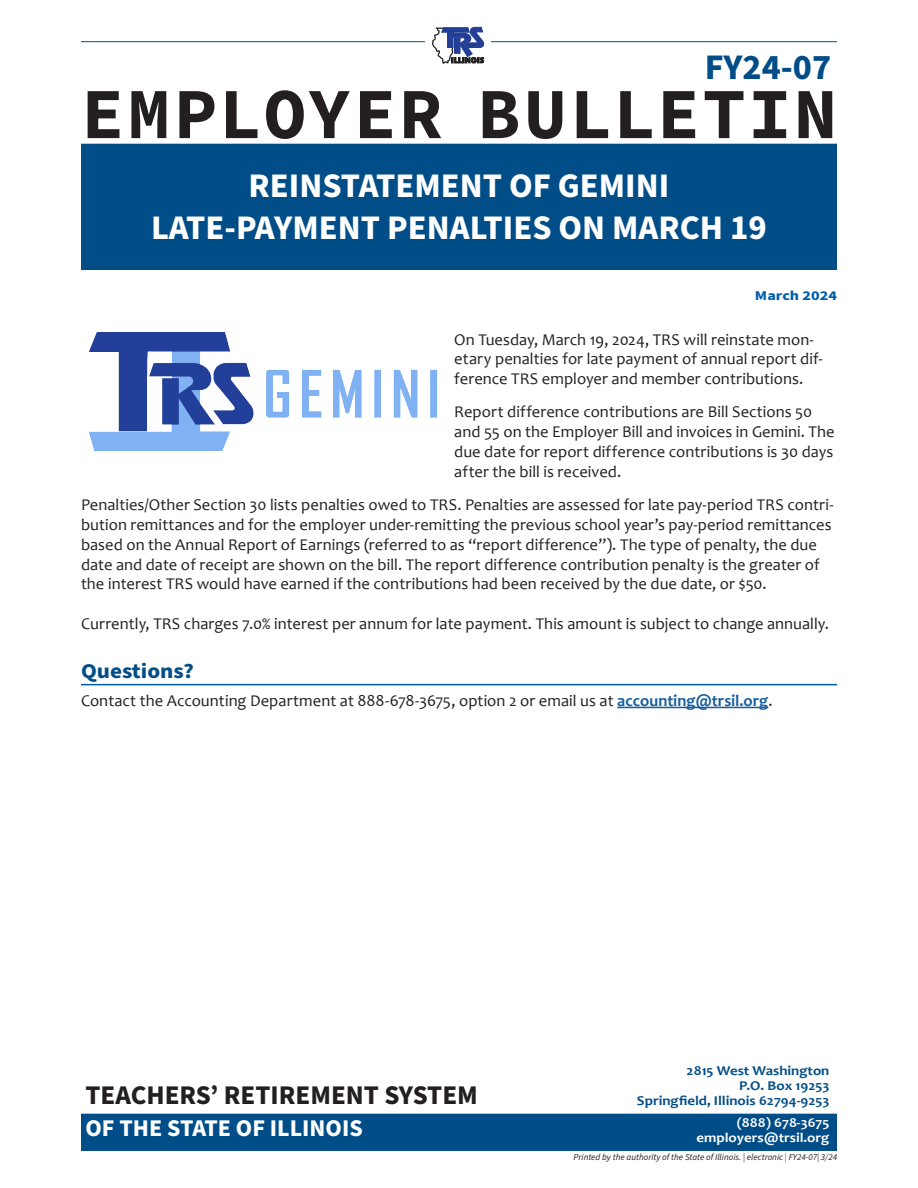
<style>
.page{position:relative;width:918px;height:1188px;background:#fff}
.page>*{position:absolute;margin:0;border:0;box-sizing:border-box;transform-origin:0 0}
.t1{font:700 72px "Source Code Pro";letter-spacing:.035em;color:#231f20}
.t2{font:700 36px "Source Sans Pro";color:#004d87}
.Headline{font:700 34.5px/41.4px "Source Sans Pro";color:#fff;text-align:center}
.t3{font:700 27px "Source Sans Pro";color:#231f20}
.t4{font:700 24px "Source Sans Pro";color:#fff}
.Subhead{font:700 21px "Source Sans Pro";color:#004d87;scale:1.1 1}
.Body_Text{font:16.5px/19.8px "Candara";letter-spacing:.005em;color:#231f20}
.t5{font:700 13.5px/15px "Candara";color:#004d87;text-align:right;scale:1.1 1}
.t6{font:700 13.5px/15px "Candara";color:#fff;text-align:right;scale:1.1 1}
.t7{font:700 13.5px "Source Sans Pro";color:#005daa;scale:1.2 1}
.t8{font:italic 9px "Source Sans Pro";color:#231f20}
.s1{font-weight:700;color:#175d9e}
</style>
<div class="page">
<div style="left:81px;top:144px;width:756px;height:126px;background:#004d87"></div>
<div style="left:81px;top:1114px;width:756px;height:37px;background:#004d87"></div>
<hr style="left:81px;top:41px;width:756px;height:1px;background:#004d87">
<div style="left:425px;top:27px;width:66px;height:51px;background:#fff"></div>
<svg style="left:432px;top:27px;width:52px;height:37px"></svg>
<hr style="left:81px;top:684px;width:756px;height:1px;background:#005daa">
<hr style="left:617px;top:707px;width:151px;height:1px;background:#175d9e">
<img style="left:89px;top:333px;width:348px;height:117px">
<p class="t2" style="left:705px;top:42px;width:128px">FY24-07</p>
<h1 class="t1" style="left:81px;top:62px;width:758px">EMPLOYER BULLETIN</h1>
<p class="Headline" style="left:151px;top:166px;width:617px">REINSTATEMENT OF GEMINI<br>LATE-PAYMENT PENALTIES ON MARCH 19</p>
<p class="t7" style="left:755px;top:286px;width:70px">March 2024</p>
<p class="Body_Text" style="left:454px;top:329px;width:370px">On Tuesday, March 19, 2024, TRS will reinstate mon&shy;etary penalties for late payment of annual report dif&shy;ference TRS employer and member contributions.</p>
<p class="Body_Text" style="left:454px;top:402px;width:382px">Report difference contributions are Bill Sections 50 and 55 on the Employer Bill and invoices in Gemini. The due date for report difference contributions is 30 days after the bill is received.</p>
<p class="Body_Text" style="left:81px;top:495px;width:754px">Penalties/Other Section 30 lists penalties owed to TRS. Penalties are assessed for late pay-period TRS contri&shy;bution remittances and for the employer under-remitting the previous school year’s pay-period remittances based on the Annual Report of Earnings (referred to as “report difference”). The type of penalty, the due date and date of receipt are shown on the bill. The report difference contribution penalty is the greater of the interest TRS would have earned if the contributions had been received by the due date, or $50.</p>
<p class="Body_Text" style="left:81px;top:614px;width:749px">Currently, TRS charges 7.0% interest per annum for late payment. This amount is subject to change annually.</p>
<p class="Subhead" style="left:81px;top:657px;width:104px">Questions?</p>
<p class="Body_Text" style="left:81px;top:691px;width:693px">Contact the Accounting Department at 888-678-3675, option 2 or email us at <span class="s1">accounting@trsil.org</span>.</p>
<h3 class="t3" style="left:86px;top:1077px;width:394px">TEACHERS’ RETIREMENT SYSTEM</h3>
<h3 class="t4" style="left:86px;top:1111px;width:279px">OF THE STATE OF ILLINOIS</h3>
<p class="t5" style="left:637px;top:1063px;width:177px">2815 West Washington<br>P.O. Box 19253<br>Springfield, Illinois 62794-9253</p>
<p class="t6" style="left:697px;top:1115px;width:122px">(888) 678-3675 employers@trsil.org</p>
<p class="t8" style="left:574px;top:1151px;width:265px">Printed by the authority of the State of Illinois. | electronic | FY24-07| 3/24</p>
</div>
